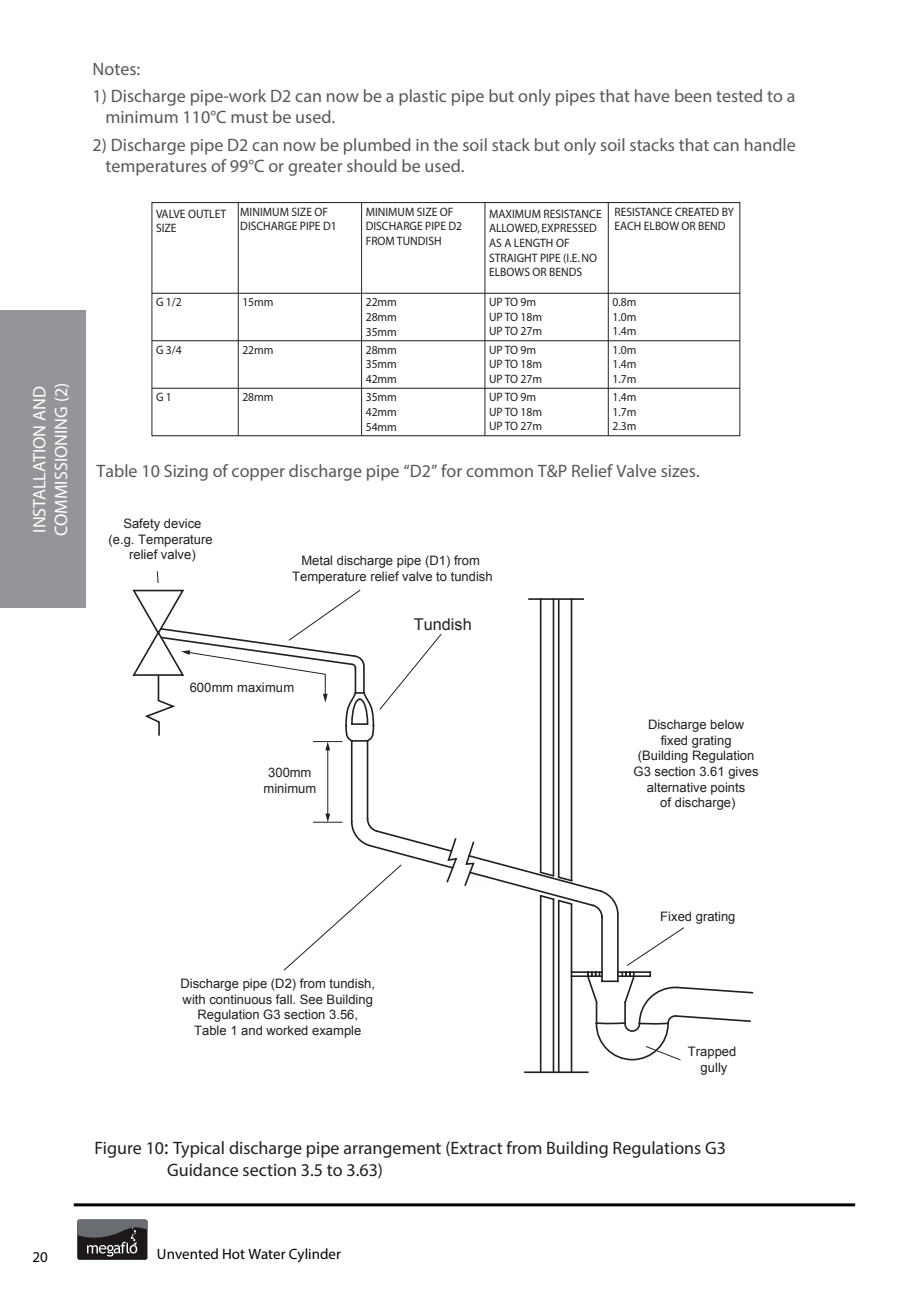
<style>
.page{position:relative;width:919px;height:1289px;background:#fff}
.page>*{position:absolute;margin:0;border:0;box-sizing:border-box;transform-origin:0 0}
.t1{font:18px/21px "Myriad Pro";color:#57585a}
.t2{font:18px/21.6px "Myriad Pro";color:#231f20}
.t3{font:18px/21.6px "Myriad Pro";color:#fff}
.t4{font:16.2px "Arial";color:#231f20}
.t5{font:15px "Myriad Pro";color:#040503}
.t6{font:13.05px/15.6px "Arial";color:#231f20;text-align:center}
.t7{font:12.15px/14.5px "Myriad";color:#231f20;scale:.95 1}
.s1{font-size:21px}
</style>
<div class="page">
<div style="left:77px;top:1219px;width:70px;height:40px;background:#1b171b;border-radius:2px"></div>
<svg style="left:77px;top:1219px;width:70px;height:37px"></svg>
<div style="left:1px;top:310px;width:85px;height:298px;background:#939598"></div>
<hr style="left:74px;top:1203px;width:781px;height:3px;background:#040503">
<hr style="left:540px;top:599px;width:1px;height:273px;background:#231f20">
<hr style="left:552px;top:599px;width:2px;height:276px;background:#231f20">
<hr style="left:558px;top:599px;width:1px;height:277px;background:#231f20">
<hr style="left:570px;top:599px;width:2px;height:281px;background:#231f20">
<hr style="left:529px;top:598px;width:54px;height:2px;background:#231f20">
<hr style="left:540px;top:896px;width:1px;height:176px;background:#231f20">
<hr style="left:552px;top:899px;width:2px;height:173px;background:#231f20">
<hr style="left:558px;top:901px;width:1px;height:171px;background:#231f20">
<hr style="left:570px;top:904px;width:2px;height:168px;background:#231f20">
<hr style="left:525px;top:1071px;width:62px;height:2px;background:#231f20">
<hr style="left:351px;top:741px;width:1px;height:80px;background:#231f20">
<hr style="left:366px;top:741px;width:2px;height:77px;background:#231f20">
<hr style="left:327px;top:748px;width:1px;height:67px;background:#231f20">
<svg style="left:132px;top:571px;width:310px;height:179px"></svg>
<svg style="left:283px;top:813px;width:471px;height:248px"></svg>
<div style="left:151px;top:202px;width:589px;height:234px;border:1px solid #231f20"></div>
<hr style="left:238px;top:202px;width:1px;height:234px;background:#231f20">
<hr style="left:361px;top:202px;width:1px;height:234px;background:#231f20">
<hr style="left:484px;top:202px;width:1px;height:234px;background:#231f20">
<hr style="left:607px;top:202px;width:1px;height:234px;background:#231f20">
<hr style="left:152px;top:293px;width:587px;height:1px;background:#231f20">
<hr style="left:152px;top:340px;width:587px;height:1px;background:#231f20">
<hr style="left:152px;top:388px;width:587px;height:1px;background:#231f20">
<h1 class="t3" style="left:28px;top:536px;width:155px;rotate:-90deg">INSTALLATION AND<br>COMMISSIONING (2)</h1>
<h1 class="t1" style="left:93px;top:58px;width:49px">Notes:</h1>
<h1 class="t1" style="left:105px;top:86px;width:691px;text-indent:-13px">1) Discharge pipe-work D2 can now be a plastic pipe but only pipes that have been tested to a minimum 110°C must be used.</h1>
<h1 class="t1" style="left:105px;top:134px;width:692px;text-indent:-13px">2) Discharge pipe D2 can now be plumbed in the soil stack but only soil stacks that can handle temperatures of 99°C or greater should be used.</h1>
<p class="t7" style="left:156px;top:207px;width:75px">VALVE OUTLET<br>SIZE</p>
<p class="t7" style="left:240px;top:205px;width:103px">MINIMUM SIZE OF<br>DISCHARGE PIPE D1</p>
<p class="t7" style="left:365px;top:205px;width:103px">MINIMUM SIZE OF<br>DISCHARGE PIPE D2<br>FROM TUNDISH</p>
<p class="t7" style="left:489px;top:207px;width:120px">MAXIMUM RESISTANCE<br>ALLOWED, EXPRESSED<br>AS A LENGTH OF<br>STRAIGHT PIPE (I.E. NO<br>ELBOWS OR BENDS</p>
<p class="t7" style="left:614px;top:205px;width:128px">RESISTANCE CREATED BY<br>EACH ELBOW OR BEND</p>
<p class="t7" style="left:156px;top:295px;width:29px">G 1/2</p>
<p class="t7" style="left:242px;top:295px;width:34px">15mm</p>
<p class="t7" style="left:365px;top:295px;width:34px;text-align:justify">22mm 28mm 35mm</p>
<p class="t7" style="left:489px;top:295px;width:57px">UP TO 9m<br>UP TO 18m<br>UP TO 27m</p>
<p class="t7" style="left:612px;top:295px;width:27px;text-align:justify">0.8m 1.0m 1.4m</p>
<p class="t7" style="left:156px;top:343px;width:29px">G 3/4</p>
<p class="t7" style="left:242px;top:343px;width:34px">22mm</p>
<p class="t7" style="left:365px;top:343px;width:34px;text-align:justify">28mm 35mm 42mm</p>
<p class="t7" style="left:489px;top:343px;width:57px">UP TO 9m<br>UP TO 18m<br>UP TO 27m</p>
<p class="t7" style="left:612px;top:343px;width:27px;text-align:justify">1.0m 1.4m 1.7m</p>
<p class="t7" style="left:156px;top:390px;width:18px">G 1</p>
<p class="t7" style="left:242px;top:390px;width:34px">28mm</p>
<p class="t7" style="left:365px;top:390px;width:34px;text-align:justify">35mm 42mm 54mm</p>
<p class="t7" style="left:489px;top:390px;width:57px">UP TO 9m<br>UP TO 18m<br>UP TO 27m</p>
<p class="t7" style="left:612px;top:390px;width:27px;text-align:justify">1.4m 1.7m 2.3m</p>
<h1 class="t1" style="left:96px;top:460px;width:604px">Table 10 Sizing of copper discharge pipe “D2” for common T&amp;P Relief Valve sizes.</h1>
<p class="t6" style="left:108px;top:516px;width:106px">Safety device (e.g. Temperature relief valve)</p>
<p class="t6" style="left:292px;top:553px;width:202px">Metal discharge pipe (D1) from<br>Temperature relief valve to tundish</p>
<h2 class="t4" style="left:414px;top:613px;width:59px">Tundish</h2>
<p class="t6" style="left:190px;top:679px;width:106px">600mm maximum</p>
<p class="t6" style="left:263px;top:764px;width:54px">300mm minimum</p>
<p class="t6" style="left:633px;top:716px;width:127px">Discharge below fixed grating<br>(Building Regulation<br>G3 section 3.61 gives alternative points<br>of discharge)</p>
<p class="t6" style="left:180px;top:975px;width:196px">Discharge pipe (D2) from tundish, with continuous fall. See Building<br>Regulation G3 section 3.56,<br>Table 1 and worked example</p>
<p class="t6" style="left:660px;top:909px;width:77px">Fixed grating</p>
<p class="t6" style="left:688px;top:1044px;width:50px">Trapped gully</p>
<h1 class="t2" style="left:167px;top:1137px;width:560px;text-indent:-72px">Figure 10<span class="s1">:</span> Typical discharge pipe arrangement (Extract from Building Regulations G3<br>Guidance section 3.5 to 3.63)</h1>
<p class="t5" style="left:32px;top:1247px;width:17px">20</p>
<p class="t5" style="left:157px;top:1244px;width:185px">Unvented Hot Water Cylinder</p>
</div>
